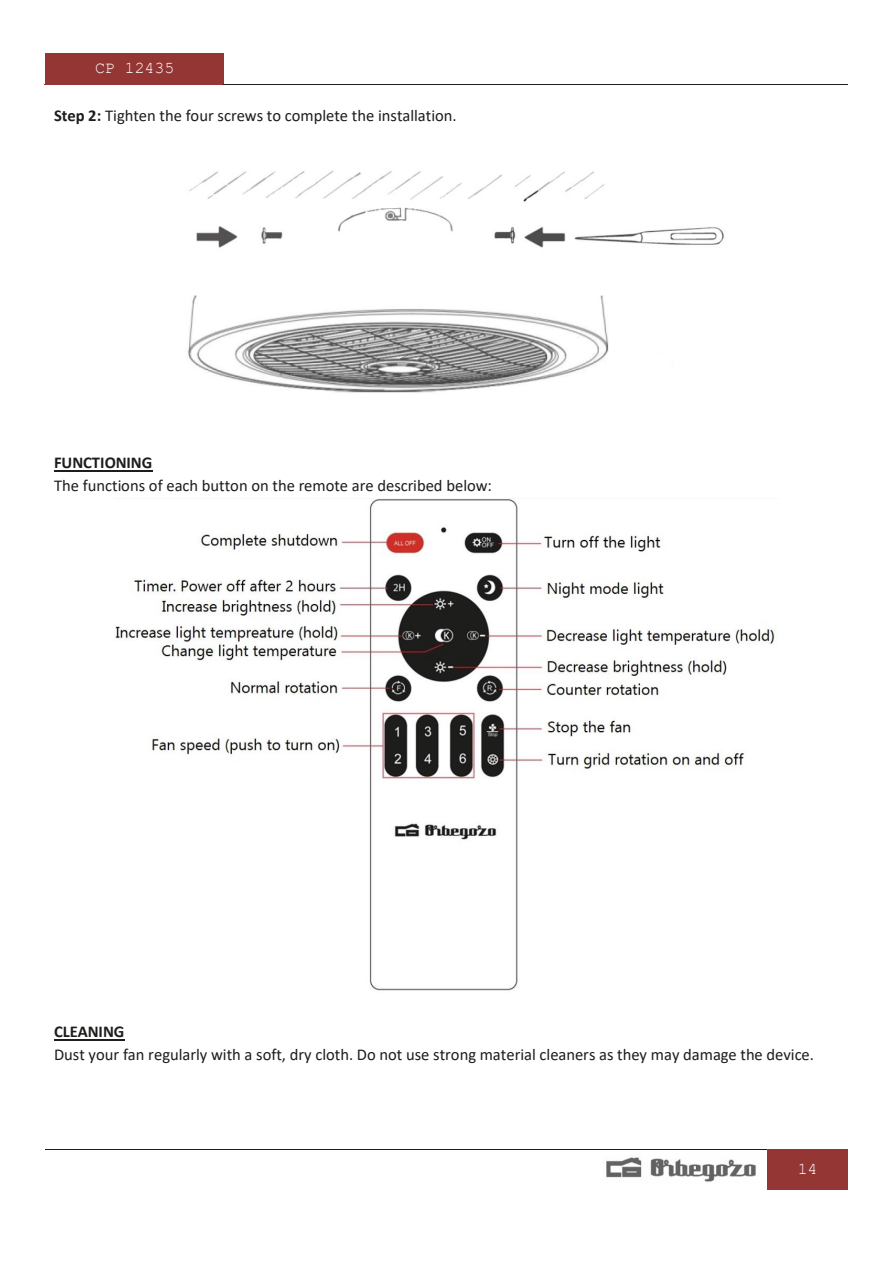
<style>
.page{position:relative;width:893px;height:1263px;background:#fff}
.page>*{position:absolute;margin:0;border:0;box-sizing:border-box;transform-origin:0 0}
.t1{font:16.5px "Calibri";color:#1d1d1b}
.t2{font:700 16.5px "Calibri";color:#1d1d1b}
.t3{font:16.5px "Courier New";color:#fff}
.s1{font-weight:700}
</style>
<div class="page">
<div style="left:45px;top:53px;width:179px;height:31px;background:#943634"></div>
<hr style="left:44px;top:84px;width:180px;height:1px;background:#943634">
<hr style="left:224px;top:84px;width:624px;height:1px;background:#1d1d1b">
<img style="left:606px;top:1157px;width:150px;height:25px">
<div style="left:767px;top:1150px;width:81px;height:40px;background:#943634"></div>
<hr style="left:45px;top:1149px;width:722px;height:1px;background:#1d1d1b">
<div style="left:768px;top:1149px;width:80px;height:6px;background:#943634"></div>
<hr style="left:54px;top:470px;width:98px;height:1px;background:#1d1d1b">
<img style="left:115px;top:499px;width:662px;height:492px">
<hr style="left:54px;top:1039px;width:70px;height:1px;background:#1d1d1b">
<img style="left:187px;top:170px;width:537px;height:223px">
<p class="t3" style="left:95px;top:58px;width:81px">CP 12435</p>
<p class="t1" style="left:54px;top:104px;width:404px"><span class="s1">Step 2:</span> Tighten the four screws to complete the installation.</p>
<p class="t2" style="left:54px;top:451px;width:100px">FUNCTIONING</p>
<p class="t1" style="left:54px;top:474px;width:440px">The functions of each button on the remote are described below:</p>
<p class="t2" style="left:54px;top:1020px;width:72px">CLEANING</p>
<p class="t1" style="left:54px;top:1043px;width:761px">Dust your fan regularly with a soft, dry cloth. Do not use strong material cleaners as they may damage the device.</p>
<p class="t3" style="left:798px;top:1159px;width:21px">14</p>
</div>
